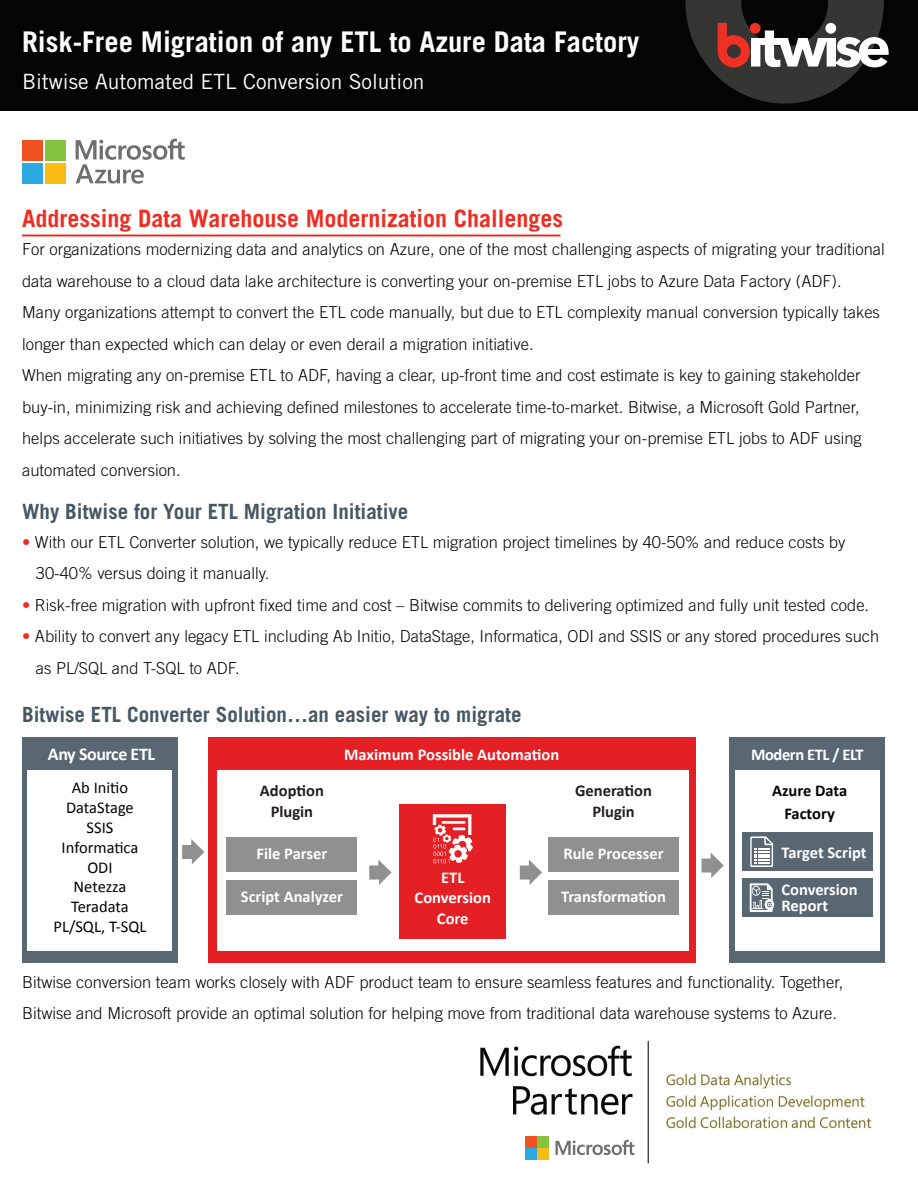
<style>
.page{position:relative;width:918px;height:1188px;background:#fff}
.page>*{position:absolute;margin:0;border:0;box-sizing:border-box;transform-origin:0 0}
.t1{font:700 28.5px "Trade Gothic LT Std";color:#fff}
.t2{font:700 24px "Trade Gothic LT Std";color:#ee2e22}
.t3{font:700 21px "Trade Gothic LT Std";color:#475865}
.t4{font:21px "Trade Gothic LT Std";color:#fff}
.t5{font:700 18px "Calibri";letter-spacing:-.025em;color:#fff}
.t6{font:300 16.5px/31.5px "Trade Gothic LT Std";color:#040503}
.t7{font:700 16.5px/20.5px "Calibri";color:#fff;text-align:center}
.t8{font:16.5px/19.8px "Calibri";color:#040503;text-align:center}
.t9{font:700 16.5px/20.5px "Calibri";color:#231f20;text-align:center}
.t10{font:700 16.5px/22.8px "Calibri";color:#040503;text-align:center}
.t11{font:700 16.5px "Calibri";letter-spacing:-.025em;color:#fff}
.s1{color:#ee2f24}
</style>
<div class="page">
<img style="left:480px;top:1041px;width:392px;height:123px">
<div style="left:524px;top:1135px;width:114px;height:26px;background:#fff"></div>
<svg style="left:556px;top:1140px;width:79px;height:15px"></svg>
<div style="left:525px;top:1136px;width:11px;height:11px;background:#f15222"></div>
<div style="left:537px;top:1136px;width:12px;height:11px;background:#83c340"></div>
<div style="left:525px;top:1148px;width:11px;height:12px;background:#2baae1"></div>
<div style="left:537px;top:1148px;width:12px;height:12px;background:#f9bc14"></div>
<div style="left:0;top:0;width:918px;height:111px;background:#040503"></div>
<svg style="left:686px;top:0;width:203px;height:104px"></svg>
<div style="left:22px;top:738px;width:156px;height:225px;background:#596772"></div>
<div style="left:28px;top:770px;width:144px;height:181px;background:#fff"></div>
<div style="left:208px;top:738px;width:488px;height:225px;background:#e42025"></div>
<div style="left:217px;top:770px;width:472px;height:181px;background:#fff"></div>
<div style="left:226px;top:837px;width:131px;height:35px;background:#909090"></div>
<div style="left:226px;top:881px;width:131px;height:34px;background:#909090"></div>
<div style="left:548px;top:837px;width:131px;height:35px;background:#909090"></div>
<div style="left:548px;top:881px;width:131px;height:34px;background:#909090"></div>
<div style="left:399px;top:804px;width:107px;height:134px;background:#e42025"></div>
<svg style="left:182px;top:839px;width:22px;height:25px"></svg>
<svg style="left:369px;top:860px;width:23px;height:25px"></svg>
<svg style="left:520px;top:860px;width:22px;height:25px"></svg>
<svg style="left:702px;top:853px;width:22px;height:25px"></svg>
<svg style="left:433px;top:814px;width:40px;height:49px"></svg>
<div style="left:730px;top:738px;width:155px;height:225px;background:#596772"></div>
<div style="left:735px;top:770px;width:145px;height:181px;background:#fff"></div>
<div style="left:742px;top:833px;width:131px;height:38px;background:#596772"></div>
<div style="left:742px;top:879px;width:131px;height:38px;background:#596772"></div>
<svg style="left:750px;top:836px;width:23px;height:31px"></svg>
<svg style="left:750px;top:884px;width:24px;height:28px"></svg>
<hr style="left:22px;top:235px;width:539px;height:1px;background:#e72419">
<div style="left:22px;top:140px;width:21px;height:21px;background:#f15222"></div>
<div style="left:45px;top:140px;width:20px;height:21px;background:#83c340"></div>
<div style="left:22px;top:163px;width:21px;height:20px;background:#2baae1"></div>
<div style="left:45px;top:163px;width:20px;height:20px;background:#f9bc14"></div>
<svg style="left:76px;top:139px;width:109px;height:45px"></svg>
<h1 class="t1" style="left:22px;top:24px;width:619px">Risk-Free Migration of any ETL to Azure Data Factory</h1>
<p class="t4" style="left:22px;top:69px;width:404px">Bitwise Automated ETL Conversion Solution</p>
<h2 class="t2" style="left:22px;top:204px;width:542px">Addressing Data Warehouse Modernization Challenges</h2>
<p class="t6" style="left:22px;top:233px;width:864px">For organizations modernizing data and analytics on Azure, one of the most challenging aspects of migrating your traditional data warehouse to a cloud data lake architecture is converting your on-premise ETL jobs to Azure Data Factory (ADF).<br>Many organizations attempt to convert the ETL code manually, but due to ETL complexity manual conversion typically takes longer than expected which can delay or even derail a migration initiative.<br>When migrating any on-premise ETL to ADF, having a clear, up-front time and cost estimate is key to gaining stakeholder buy-in, minimizing risk and achieving defined milestones to accelerate time-to-market. Bitwise, a Microsoft Gold Partner, helps accelerate such initiatives by solving the most challenging part of migrating your on-premise ETL jobs to ADF using automated conversion.</p>
<p class="t3" style="left:22px;top:499px;width:388px">Why Bitwise for Your ETL Migration Initiative</p>
<p class="t6" style="left:36px;top:526px;width:811px;text-indent:-14px"><span class="s1">•</span> With our ETL Converter solution, we typically reduce ETL migration project timelines by 40-50% and reduce costs by<br>30-40% versus doing it manually.</p>
<p class="t6" style="left:22px;top:589px;width:849px"><span class="s1">•</span> Risk-free migration with upfront fixed time and cost – Bitwise commits to delivering optimized and fully unit tested code.</p>
<p class="t6" style="left:36px;top:620px;width:845px;text-indent:-14px"><span class="s1">•</span> Ability to convert any legacy ETL including Ab Initio, DataStage, Informatica, ODI and SSIS or any stored procedures such as PL/SQL and T-SQL to ADF.</p>
<p class="t3" style="left:22px;top:702px;width:501px">Bitwise ETL Converter Solution…an easier way to migrate</p>
<p class="t5" style="left:48px;top:741px;width:109px">Any Source ETL</p>
<p class="t7" style="left:344px;top:744px;width:217px">Maximum Possible Automation</p>
<p class="t8" style="left:54px;top:778px;width:94px">Ab Initio<br>DataStage<br>SSIS<br>Informatica<br>ODI<br>Netezza<br>Teradata<br>PL/SQL, T-SQL</p>
<p class="t9" style="left:260px;top:780px;width:65px">Adoption<br>Plugin</p>
<p class="t9" style="left:575px;top:780px;width:78px">Generation<br>Plugin</p>
<p class="t7" style="left:564px;top:842px;width:102px">Rule Processer</p>
<p class="t7" style="left:561px;top:886px;width:106px">Transformation</p>
<p class="t7" style="left:257px;top:843px;width:72px">File Parser</p>
<p class="t7" style="left:241px;top:886px;width:104px">Script Analyzer</p>
<p class="t7" style="left:415px;top:866px;width:78px">ETL<br>Conversion<br>Core</p>
<p class="t11" style="left:751px;top:743px;width:114px">Modern ETL / ELT</p>
<p class="t10" style="left:772px;top:779px;width:77px">Azure Data<br>Factory</p>
<p class="t7" style="left:781px;top:842px;width:87px">Target Script</p>
<p class="t7" style="left:781px;top:881px;width:78px;line-height:15.9px;text-align:left">Conversion<br>Report</p>
<p class="t6" style="left:22px;top:966px;width:823px">Bitwise conversion team works closely with ADF product team to ensure seamless features and functionality. Together,<br>Bitwise and Microsoft provide an optimal solution for helping move from traditional data warehouse systems to Azure.</p>
</div>
